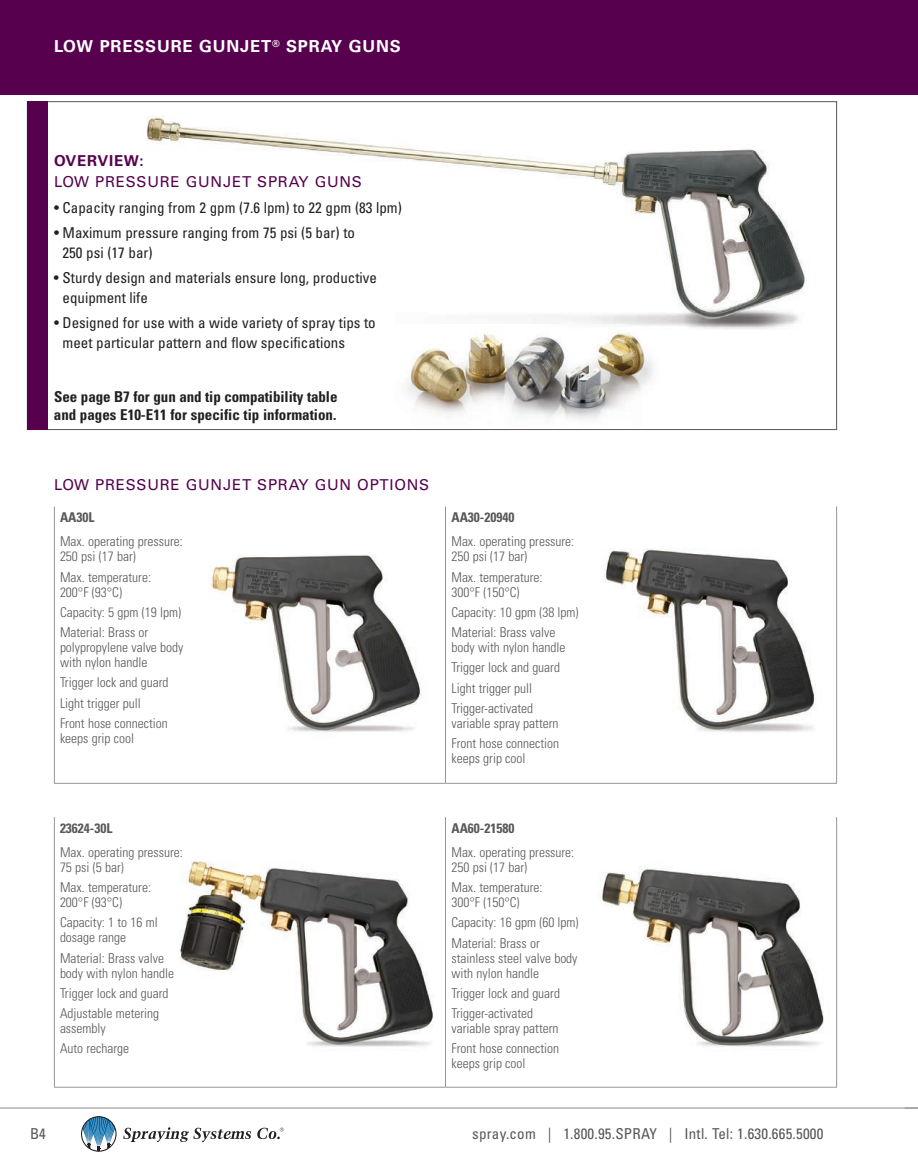
<style>
.page{position:relative;width:918px;height:1175px;background:#fff}
.page>*{position:absolute;margin:0;border:0;box-sizing:border-box;transform-origin:0 0}
.t1{font:700 16.5px "Univers LT Std";letter-spacing:.05em;color:#fff}
.t2{font:condensed 15px/19.5px "Univers LT Std";color:#231f20}
.t3{font:700 condensed 15px/18px "Univers LT Std";color:#231f20}
.t4{font:15px/21px "Univers LT Std";letter-spacing:.05em;color:#56004e}
.t5{font:condensed 15px "Univers LT Std";letter-spacing:.015em;color:#57585a}
.t6{font:300 condensed 13.5px/20.2px "Univers LT Std";color:#57585a}
.s1{font-weight:700}
</style>
<div class="page">
<div style="left:0;top:0;width:918px;height:94px;background:#56004e"></div>
<hr style="left:0;top:1107px;width:918px;height:1px;background:#939598">
<svg style="left:81px;top:1116px;width:36px;height:35px"></svg>
<svg style="left:123px;top:1127px;width:128px;height:15px"></svg>
<svg style="left:257px;top:1127px;width:27px;height:12px"></svg>
<img style="left:147px;top:116px;width:659px;height:213px">
<img style="left:406px;top:333px;width:248px;height:87px">
<div style="left:27px;top:101px;width:20px;height:329px;background:#56004e"></div>
<hr style="left:54px;top:506px;width:1px;height:277px;background:#939598">
<hr style="left:445px;top:506px;width:1px;height:277px;background:#939598">
<hr style="left:836px;top:506px;width:1px;height:277px;background:#939598">
<hr style="left:54px;top:783px;width:392px;height:1px;background:#939598">
<hr style="left:446px;top:783px;width:391px;height:1px;background:#939598">
<hr style="left:54px;top:817px;width:1px;height:269px;background:#939598">
<hr style="left:445px;top:817px;width:1px;height:269px;background:#939598">
<hr style="left:836px;top:817px;width:1px;height:269px;background:#939598">
<hr style="left:54px;top:1086px;width:392px;height:1px;background:#939598">
<hr style="left:446px;top:1086px;width:391px;height:1px;background:#939598">
<img style="left:209px;top:554px;width:214px;height:179px">
<img style="left:600px;top:868px;width:224px;height:179px">
<img style="left:179px;top:861px;width:255px;height:186px">
<img style="left:603px;top:549px;width:213px;height:183px">
<p class="t1" style="left:54px;top:37px;width:348px">LOW PRESSURE GUNJET<sup>®</sup> SPRAY GUNS</p>
<p class="t4" style="left:54px;top:150px;width:309px"><span class="s1">OVERVIEW:<br></span>LOW PRESSURE GUNJET SPRAY GUNS</p>
<p class="t2" style="left:54px;top:197px;width:349px">• Capacity ranging from 2 gpm (7.6 lpm) to 22 gpm (83 lpm)</p>
<p class="t2" style="left:63px;top:223px;width:294px;text-indent:-9px">• Maximum pressure ranging from 75 psi (5 bar) to<br>250 psi (17 bar)</p>
<p class="t2" style="left:63px;top:268px;width:316px;text-indent:-9px">• Sturdy design and materials ensure long, productive equipment life</p>
<p class="t2" style="left:63px;top:313px;width:315px;text-indent:-9px">• Designed for use with a wide variety of spray tips to meet particular pattern and flow specifications</p>
<p class="t3" style="left:54px;top:388px;width:285px">See page B7 for gun and tip compatibility table and pages E10-E11 for specific tip information.</p>
<p class="t4" style="left:54px;top:474px;width:377px">LOW PRESSURE GUNJET SPRAY GUN OPTIONS</p>
<p class="t6" style="left:60px;top:505px;width:124px;line-height:24px"><span class="s1">AA30L<br></span>Max. operating pressure:</p>
<p class="t6" style="left:60px;top:546px;width:93px">250 psi (17 bar)<br>Max. temperature:</p>
<p class="t6" style="left:60px;top:581px;width:123px">200°F (93°C)<br>Capacity: 5 gpm (19 lpm)<br>Material: Brass or</p>
<p class="t6" style="left:60px;top:640px;width:125px;line-height:15px">polypropylene valve body with nylon handle</p>
<p class="t6" style="left:60px;top:672px;width:110px">Trigger lock and guard<br>Light trigger pull<br>Front hose connection</p>
<p class="t6" style="left:60px;top:728px;width:76px">keeps grip cool</p>
<p class="t6" style="left:60px;top:816px;width:124px;line-height:24px"><span class="s1">23624-30L<br></span>Max. operating pressure:</p>
<p class="t6" style="left:60px;top:857px;width:93px">75 psi (5 bar)<br>Max. temperature:</p>
<p class="t6" style="left:60px;top:892px;width:99px">200°F (93°C)<br>Capacity: 1 to 16 ml</p>
<p class="t6" style="left:60px;top:927px;width:106px">dosage range<br>Material: Brass valve</p>
<p class="t6" style="left:60px;top:962px;width:116px">body with nylon handle<br>Trigger lock and guard<br>Adjustable metering</p>
<p class="t6" style="left:60px;top:1018px;width:71px">assembly<br>Auto recharge</p>
<p class="t5" style="left:30px;top:1123px;width:17px">B4</p>
<p class="t6" style="left:452px;top:505px;width:124px;line-height:24px"><span class="s1">AA30-20940<br></span>Max. operating pressure:</p>
<p class="t6" style="left:452px;top:546px;width:93px">250 psi (17 bar)<br>Max. temperature:</p>
<p class="t6" style="left:452px;top:581px;width:129px">300°F (150°C)<br>Capacity: 10 gpm (38 lpm)<br>Material: Brass valve</p>
<p class="t6" style="left:452px;top:637px;width:116px">body with nylon handle<br>Trigger lock and guard<br>Light trigger pull<br>Trigger-activated</p>
<p class="t6" style="left:452px;top:713px;width:109px">variable spray pattern<br>Front hose connection</p>
<p class="t6" style="left:452px;top:748px;width:76px">keeps grip cool</p>
<p class="t6" style="left:452px;top:816px;width:124px;line-height:24px"><span class="s1">AA60-21580<br></span>Max. operating pressure:</p>
<p class="t6" style="left:452px;top:857px;width:93px">250 psi (17 bar)<br>Max. temperature:</p>
<p class="t6" style="left:452px;top:892px;width:129px">300°F (150°C)<br>Capacity: 16 gpm (60 lpm)<br>Material: Brass or</p>
<p class="t6" style="left:452px;top:950px;width:128px;line-height:15px">stainless steel valve body with nylon handle</p>
<p class="t6" style="left:452px;top:983px;width:110px">Trigger lock and guard<br>Trigger-activated</p>
<p class="t6" style="left:452px;top:1018px;width:109px">variable spray pattern<br>Front hose connection</p>
<p class="t6" style="left:452px;top:1053px;width:76px">keeps grip cool</p>
<p class="t5" style="left:472px;top:1123px;width:353px">spray.com | 1.800.95.SPRAY | Intl. Tel: 1.630.665.5000</p>
</div>
